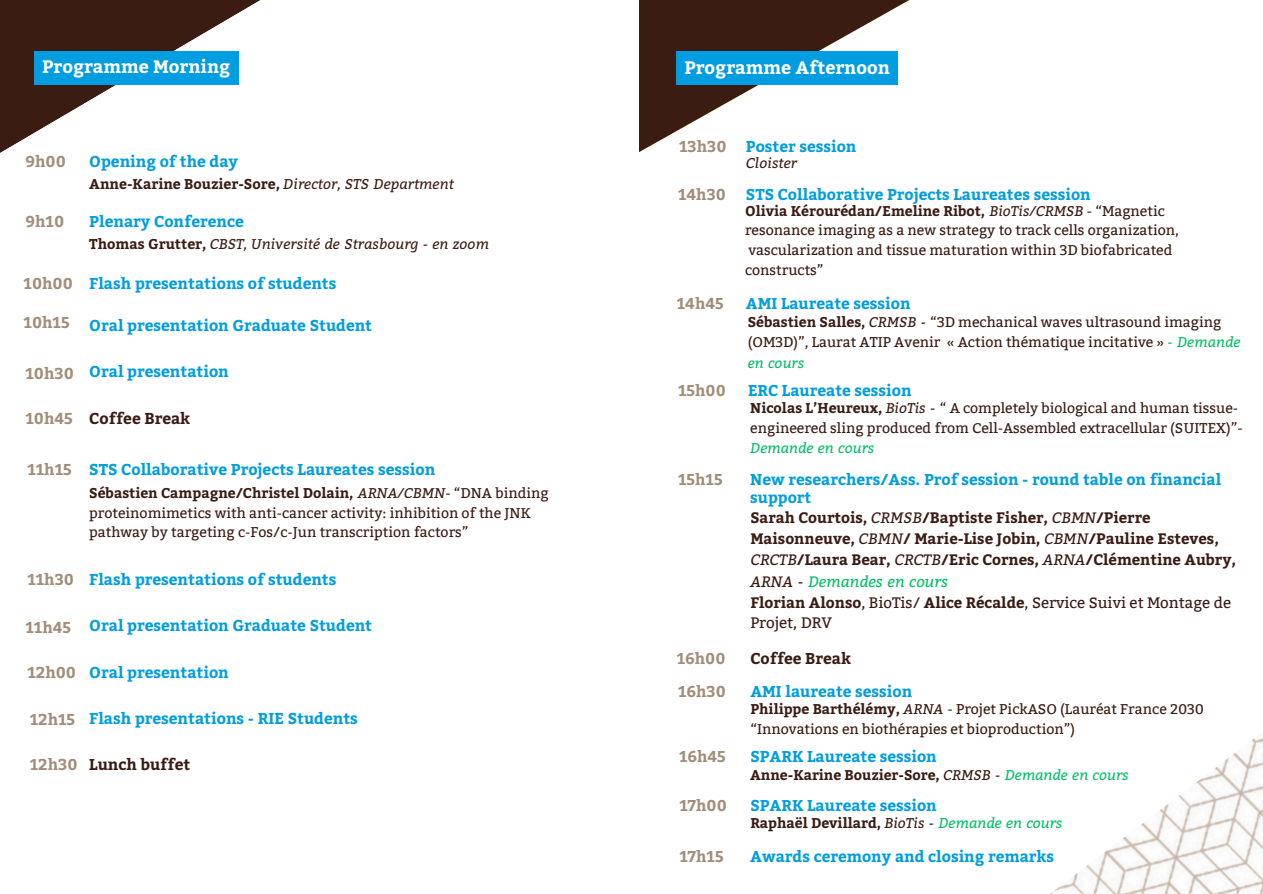
<style>
.page{position:relative;width:1263px;height:894px;background:#fff}
.page>*{position:absolute;margin:0;border:0;box-sizing:border-box;transform-origin:0 0}
.t1{font:700 18px "Bitter";color:#fff}
.t2{font:700 15.6px/18px "Bitter";color:#009de0}
.t3{font:700 15.6px "Bitter";color:#a28e78}
.t4{font:700 15.6px "Bitter";color:#3b1c13}
.t5{font:700 15.15px/21.3px "Bitter";color:#3b1c13}
.t6{font:15.15px/20.2px "Bitter";color:#3b1c13}
.t7{font:14.1px/20.2px "Bitter";color:#3b1c13}
.t8{font:700 14.1px "Bitter";color:#3b1c13}
.t9{font:italic 14.1px "Bitter";color:#3b1c13}
.s1{font-weight:400;font-style:italic}
.s2{font-weight:700;font-style:normal}
.s3{font-weight:700}
.s4{font-style:italic}
.s5{font-style:italic;color:#00bf63}
.s6{font-weight:400;font-style:italic;color:#00bf63}
</style>
<div class="page">
<svg style="left:0;top:0;width:260px;height:153px"></svg>
<div style="left:34px;top:52px;width:205px;height:33px;background:#009de0"></div>
<img style="left:1051px;top:737px;width:212px;height:156px">
<svg style="left:639px;top:0;width:270px;height:152px"></svg>
<div style="left:677px;top:52px;width:221px;height:33px;background:#009de0"></div>
<p class="t1" style="left:42px;top:54px;width:190px">Programme Morning</p>
<h1 class="t3" style="left:26px;top:150px;width:42px">9h00</h1>
<h2 class="t2" style="left:89px;top:151px;width:150px">Opening of the day</h2>
<h2 class="t8" style="left:89px;top:173px;width:366px">Anne-Karine Bouzier-Sore, <span class="s1">Director, STS Department</span></h2>
<h2 class="t3" style="left:26px;top:210px;width:40px">9h10</h2>
<h2 class="t2" style="left:89px;top:211px;width:156px">Plenary Conference</h2>
<p class="t9" style="left:89px;top:233px;width:401px"><span class="s2">Thomas Grutter,</span> CBST, Université de Strasbourg - en zoom</p>
<p class="t3" style="left:24px;top:272px;width:51px">10h00</p>
<p class="t2" style="left:89px;top:273px;width:249px">Flash presentations of students</p>
<h2 class="t3" style="left:24px;top:311px;width:48px">10h15</h2>
<h2 class="t2" style="left:89px;top:315px;width:284px">Oral presentation Graduate Student</h2>
<h2 class="t3" style="left:26px;top:361px;width:50px">10h30</h2>
<h2 class="t2" style="left:89px;top:361px;width:141px">Oral presentation</h2>
<h2 class="t3" style="left:26px;top:406px;width:49px">10h45</h2>
<h2 class="t4" style="left:89px;top:406px;width:102px">Coffee Break</h2>
<h2 class="t3" style="left:27px;top:458px;width:46px">11h15</h2>
<h2 class="t2" style="left:89px;top:460px;width:347px">STS Collaborative Projects Laureates session</h2>
<h2 class="t7" style="left:89px;top:483px;width:461px;line-height:19.6px"><span class="s3">Sébastien Campagne/Christel Dolain,</span> <span class="s4">ARNA/CBMN</span>- “DNA binding proteinomimetics with anti-cancer activity: inhibition of the JNK pathway by targeting c-Fos/c-Jun transcription factors”</h2>
<p class="t2" style="left:89px;top:569px;width:249px">Flash presentations of students</p>
<h2 class="t3" style="left:27px;top:568px;width:48px">11h30</h2>
<h2 class="t3" style="left:26px;top:615px;width:47px">11h45</h2>
<p class="t2" style="left:89px;top:615px;width:284px">Oral presentation Graduate Student</p>
<h2 class="t3" style="left:27px;top:660px;width:50px">12h00</h2>
<h2 class="t2" style="left:89px;top:662px;width:141px">Oral presentation</h2>
<h2 class="t3" style="left:30px;top:707px;width:47px">12h15</h2>
<h2 class="t2" style="left:89px;top:708px;width:270px">Flash presentations - RIE Students</h2>
<h2 class="t3" style="left:30px;top:752px;width:49px">12h30</h2>
<h2 class="t4" style="left:89px;top:752px;width:103px">Lunch buffet</h2>
<h2 class="t1" style="left:684px;top:54px;width:207px">Programme Afternoon</h2>
<h2 class="t3" style="left:679px;top:135px;width:49px">13h30</h2>
<h2 class="t2" style="left:746px;top:137px;width:112px">Poster session</h2>
<h2 class="t9" style="left:746px;top:152px;width:53px">Cloister</h2>
<h2 class="t3" style="left:678px;top:183px;width:49px">14h30</h2>
<h1 class="t2" style="left:746px;top:184px;width:346px">STS Collaborative Projects Laureates session</h1>
<p class="t7" style="left:745px;top:201px;width:435px;line-height:19.2px"><span class="s3">Olivia Kérourédan/Emeline Ribot,</span> <span class="s4">BioTis/CRMSB</span> - “Magnetic resonance imaging as a new strategy to track cells organization,</p>
<p class="t7" style="left:745px;top:241px;width:429px;line-height:19.2px">vascularization and tissue maturation within 3D biofabricated constructs”</p>
<h2 class="t3" style="left:677px;top:292px;width:49px">14h45</h2>
<h2 class="t2" style="left:746px;top:293px;width:166px">AMI Laureate session</h2>
<p class="t7" style="left:748px;top:312px;width:494px"><span class="s3">Sébastien Salles,</span> <span class="s4">CRMSB -</span> “3D mechanical waves ultrasound imaging (OM3D)”, Laurat ATIP Avenir « Action thématique incitative » <span class="s5">- Demande en cours</span></p>
<h2 class="t3" style="left:678px;top:378px;width:49px">15h00</h2>
<h2 class="t2" style="left:748px;top:380px;width:165px">ERC Laureate session</h2>
<p class="t7" style="left:750px;top:397px;width:494px"><span class="s3">Nicolas L’Heureux,</span> <span class="s4">BioTis -</span> “ A completely biological and human tissue&shy;engineered sling produced from Cell-Assembled extracellular (SUITEX)”-<br><span class="s5">Demande en cours</span></p>
<h2 class="t3" style="left:678px;top:468px;width:46px">15h15</h2>
<p class="t2" style="left:750px;top:469px;width:473px">New researchers/Ass. Prof session - round table on financial support</p>
<h2 class="t5" style="left:750px;top:505px;width:487px">Sarah Courtois, <span class="s1">CRMSB</span>/Baptiste Fisher, <span class="s1">CBMN</span>/Pierre Maisonneuve, <span class="s1">CBMN</span>/ Marie-Lise Jobin, <span class="s1">CBMN</span>/Pauline Esteves, <span class="s1">CRCTB</span>/Laura Bear, <span class="s1">CRCTB</span>/Eric Cornes, <span class="s1">ARNA</span>/Clémentine Aubry, <span class="s1">ARNA -</span> <span class="s6">Demandes en cours</span></h2>
<h2 class="t6" style="left:750px;top:592px;width:482px"><span class="s3">Florian Alonso</span>, BioTis/ <span class="s3">Alice Récalde</span>, Service Suivi et Montage de<br>Projet, DRV</h2>
<h2 class="t3" style="left:677px;top:646px;width:50px">16h00</h2>
<h2 class="t4" style="left:750px;top:646px;width:102px">Coffee Break</h2>
<h2 class="t3" style="left:678px;top:680px;width:49px">16h30</h2>
<h2 class="t2" style="left:750px;top:681px;width:163px">AMI laureate session</h2>
<h2 class="t7" style="left:750px;top:700px;width:455px;line-height:19.2px"><span class="s3">Philippe Barthélémy,</span> <span class="s4">ARNA</span> - Projet PickASO (Lauréat France 2030 “Innovations en biothérapies et bioproduction”)</h2>
<h2 class="t3" style="left:679px;top:744px;width:48px">16h45</h2>
<p class="t3" style="left:680px;top:793px;width:49px">17h00</p>
<h2 class="t2" style="left:750px;top:746px;width:188px">SPARK Laureate session</h2>
<p class="t8" style="left:750px;top:764px;width:380px">Anne-Karine Bouzier-Sore, <span class="s1">CRMSB -</span> <span class="s6">Demande en cours</span></p>
<h2 class="t2" style="left:750px;top:795px;width:188px">SPARK Laureate session</h2>
<p class="t8" style="left:750px;top:812px;width:314px">Raphaël Devillard, <span class="s1">BioTis -</span> <span class="s6">Demande en cours</span></p>
<h2 class="t3" style="left:680px;top:844px;width:46px">17h15</h2>
<h2 class="t2" style="left:750px;top:845px;width:305px">Awards ceremony and closing remarks</h2>
</div>
